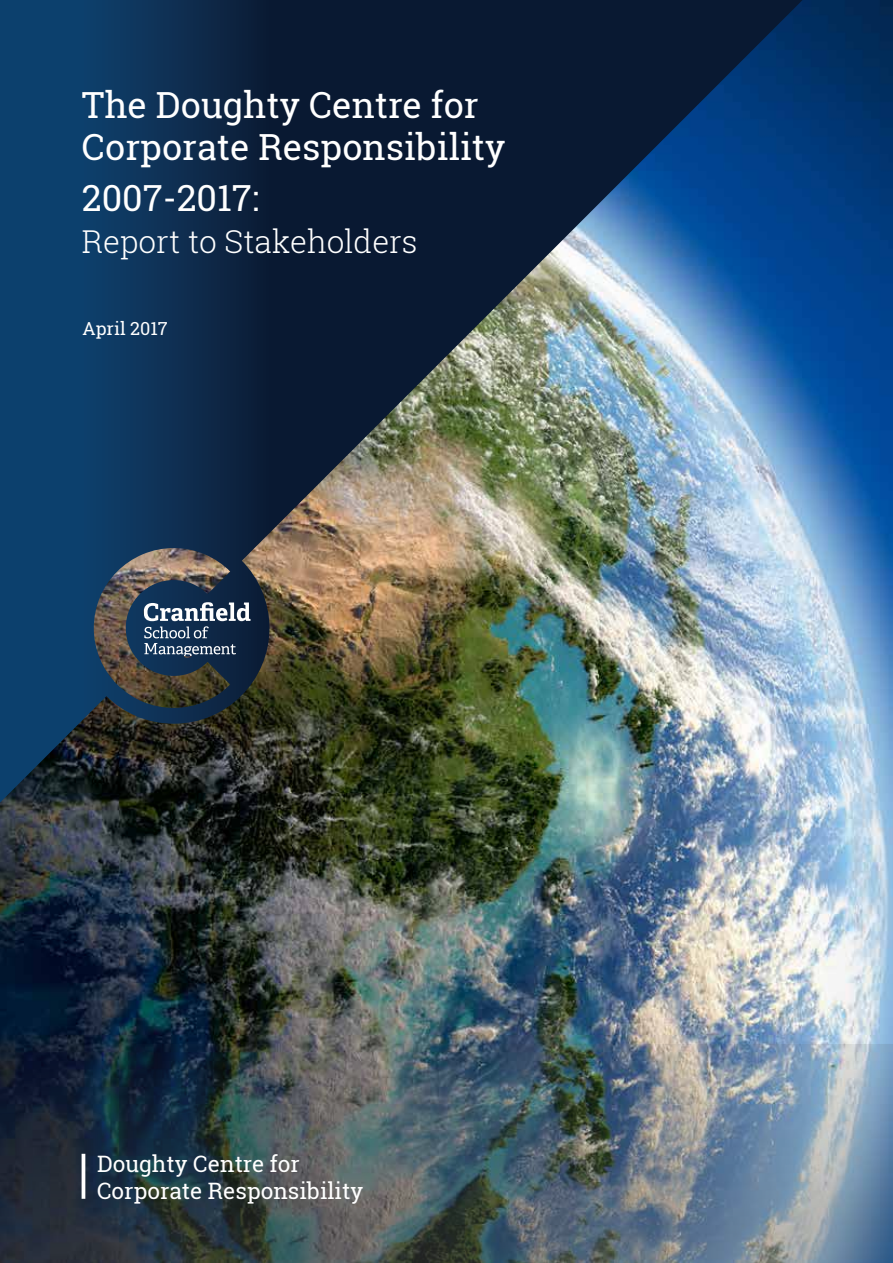
<style>
.page{position:relative;width:893px;height:1263px;background:#fff}
.page>*{position:absolute;margin:0;border:0;box-sizing:border-box;transform-origin:0 0}
.t1{font:36px/42px "Roboto Slab";color:#fff}
.t2{font:300 31.5px "Roboto Slab";color:#fff}
.t3{font:22.65px/27px "Roboto Slab";color:#fff}
.t4{font:18px "Roboto Slab";color:#fff}
</style>
<div class="page">
<img style="left:0;top:0;width:893px;height:1045px">
<img style="left:0;top:0;width:802px;height:803px">
<img style="left:0;top:1045px;width:893px;height:218px">
<hr style="left:82px;top:1154px;width:3px;height:45px;background:#fff">
<p class="t1" style="left:82px;top:83px;width:425px">The Doughty Centre for<br>Corporate Responsibility</p>
<p class="t1" style="left:82px;top:176px;width:179px">2007-2017:</p>
<p class="t2" style="left:82px;top:219px;width:337px">Report to Stakeholders</p>
<p class="t4" style="left:83px;top:316px;width:87px">April 2017</p>
<p class="t3" style="left:97px;top:1150px;width:268px">Doughty Centre for<br>Corporate Responsibility</p>
</div>
